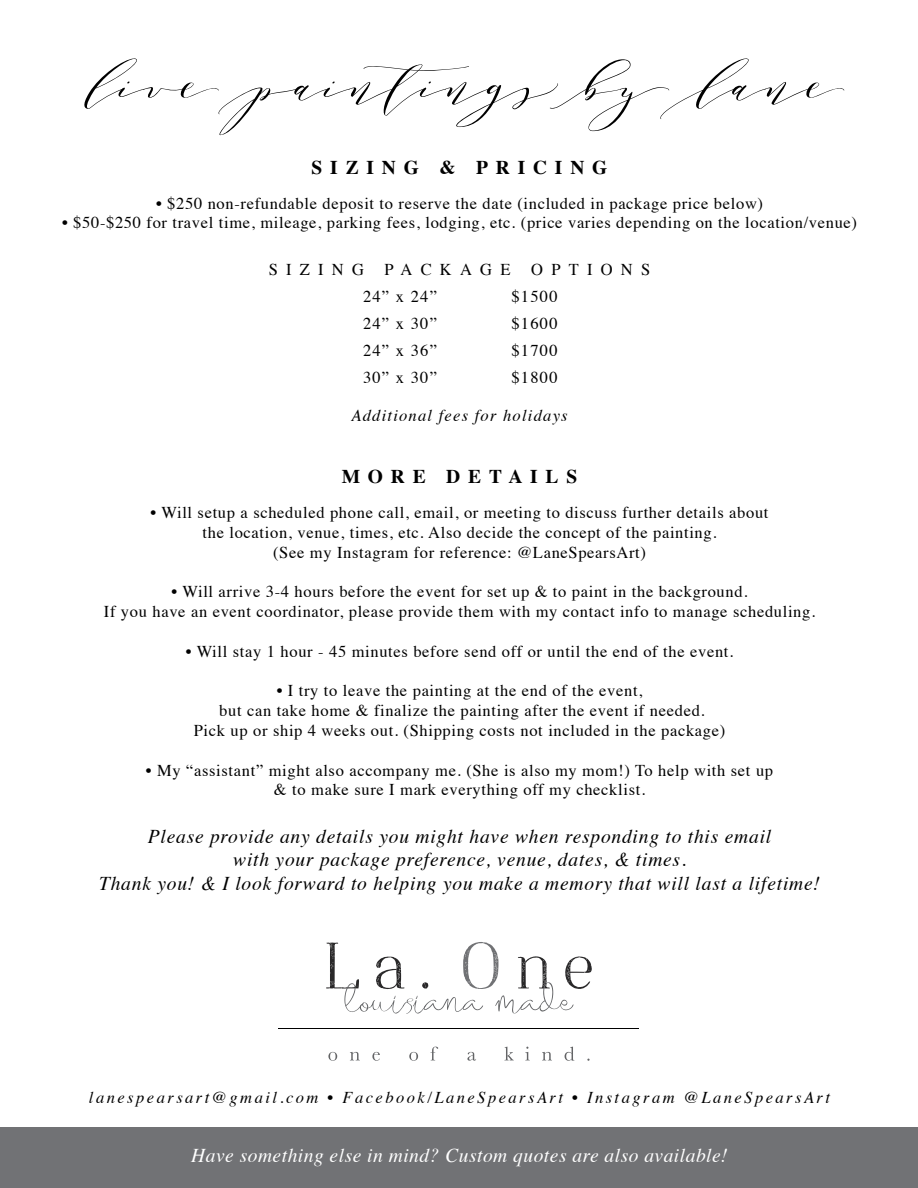
<style>
.page{position:relative;width:918px;height:1188px;background:#fff}
.page>*{position:absolute;margin:0;border:0;box-sizing:border-box;transform-origin:0 0}
.t1{font:75px "Melika Letter";color:#000}
.t2{font:italic 19.5px/23.4px "Times";letter-spacing:.04em;color:#000;text-align:center}
.t3{font:italic 19.5px "Times";letter-spacing:.025em;color:#fff}
.t4{font:700 19.5px "Times";letter-spacing:.4em;color:#000}
.t5{font:16.5px/19.8px "Times";letter-spacing:.04em;color:#000;text-align:center}
.t6{font:italic 16.5px "Times";letter-spacing:.15em;color:#000}
.t7{font:italic 16.5px "Times";letter-spacing:.075em;color:#000}
.t8{font:16.5px "Times";letter-spacing:.5em;color:#000}
</style>
<div class="page">
<svg style="left:326px;top:942px;width:266px;height:72px"></svg>
<svg style="left:328px;top:1052px;width:9px;height:9px"></svg>
<svg style="left:350px;top:1052px;width:9px;height:8px"></svg>
<svg style="left:372px;top:1052px;width:8px;height:9px"></svg>
<svg style="left:409px;top:1052px;width:9px;height:9px"></svg>
<svg style="left:431px;top:1047px;width:7px;height:13px"></svg>
<svg style="left:467px;top:1052px;width:9px;height:9px"></svg>
<svg style="left:504px;top:1047px;width:10px;height:13px"></svg>
<svg style="left:525px;top:1047px;width:4px;height:13px"></svg>
<svg style="left:542px;top:1052px;width:10px;height:8px"></svg>
<svg style="left:565px;top:1047px;width:9px;height:14px"></svg>
<hr style="left:279px;top:1028px;width:360px;height:1px;background:#000">
<div style="left:0;top:1128px;width:918px;height:60px;background:#717275"></div>
<h1 class="t1" style="left:92px;top:49px;width:736px">live paintings bylane</h1>
<p class="t4" style="left:312px;top:149px;width:297px">SIZING &amp; PRICING</p>
<p class="t5" style="left:156px;top:192px;width:609px">• $250 non-refundable deposit to reserve the date (included in package price below)</p>
<p class="t5" style="left:62px;top:212px;width:797px">• $50-$250 for travel time, mileage, parking fees, lodging, etc. (price varies depending on the location/venue)</p>
<p class="t5" style="left:269px;top:258px;width:97px">SIZING</p>
<p class="t8" style="left:385px;top:254px;width:127px">PACKAGE</p>
<p class="t8" style="left:531px;top:254px;width:121px">OPTIONS</p>
<p class="t5" style="left:363px;top:285px;width:76px">24” x 24”</p>
<p class="t5" style="left:512px;top:285px;width:48px">$1500</p>
<p class="t5" style="left:363px;top:312px;width:76px">24” x 30”</p>
<p class="t5" style="left:512px;top:312px;width:48px">$1600</p>
<p class="t5" style="left:363px;top:339px;width:76px">24” x 36”</p>
<p class="t5" style="left:512px;top:339px;width:48px">$1700</p>
<p class="t5" style="left:363px;top:366px;width:76px">30” x 30”</p>
<p class="t5" style="left:512px;top:366px;width:48px">$1800</p>
<p class="t7" style="left:351px;top:401px;width:218px">Additional fees for holidays</p>
<p class="t4" style="left:342px;top:458px;width:237px">MORE DETAILS</p>
<p class="t5" style="left:151px;top:501px;width:619px">• Will setup a scheduled phone call, email, or meeting to discuss further details about the location, venue, times, etc. Also decide the concept of the painting.<br>(See my Instagram for reference: @LaneSpearsArt)</p>
<p class="t5" style="left:104px;top:580px;width:713px">• Will arrive 3-4 hours before the event for set up &amp; to paint in the background.<br>If you have an event coordinator, please provide them with my contact info to manage scheduling.</p>
<p class="t5" style="left:186px;top:640px;width:549px">• Will stay 1 hour - 45 minutes before send off or until the end of the event.</p>
<p class="t5" style="left:194px;top:679px;width:533px">• I try to leave the painting at the end of the event,<br>but can take home &amp; finalize the painting after the event if needed.<br>Pick up or ship 4 weeks out. (Shipping costs not included in the package)</p>
<p class="t5" style="left:146px;top:759px;width:629px">• My “assistant” might also accompany me. (She is also my mom!) To help with set up &amp; to make sure I mark everything off my checklist.</p>
<p class="t2" style="left:99px;top:823px;width:722px">Please provide any details you might have when responding to this email<br>with your package preference, venue, dates, &amp; times.<br>Thank you! &amp; I look forward to helping you make a memory that will last a lifetime!</p>
<p class="t6" style="left:89px;top:1083px;width:743px">lanespearsart@gmail.com • Facebook/LaneSpearsArt • Instagram @LaneSpearsArt</p>
<p class="t3" style="left:191px;top:1139px;width:538px">Have something else in mind? Custom quotes are also available!</p>
</div>
